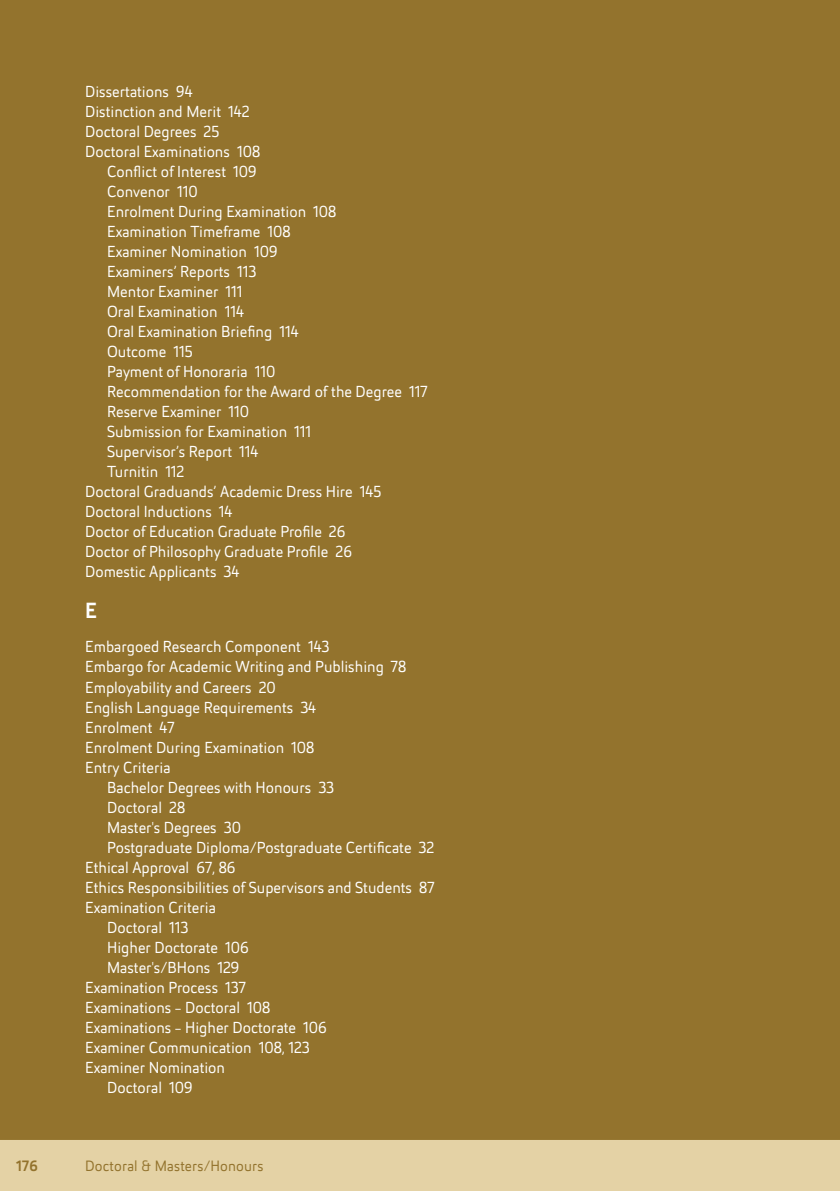
<style>
.page{position:relative;width:840px;height:1191px;background:#fff}
.page>*{position:absolute;margin:0;border:0;box-sizing:border-box;transform-origin:0 0}
.t1{font:500 22px "Helia Core";color:#fff}
.t2{font:16px "Helia Core";color:#fff}
.t3{font:15px "Helia Core";letter-spacing:.01em;color:#93732d}
.t4{font:500 15px "Helia Core";color:#93732d}
</style>
<div class="page">
<div style="left:0;top:0;width:839px;height:1191px;background:#93732d"></div>
<div style="left:0;top:1140px;width:839px;height:51px;background:#e4d2a5"></div>
<p class="t2" style="left:85px;top:81px;width:109px">Dissertations 94</p>
<p class="t2" style="left:85px;top:101px;width:166px">Distinction and Merit 142</p>
<p class="t2" style="left:85px;top:121px;width:136px">Doctoral Degrees 25</p>
<p class="t2" style="left:85px;top:141px;width:176px">Doctoral Examinations 108</p>
<p class="t2" style="left:107px;top:161px;width:151px">Conflict of Interest 109</p>
<p class="t2" style="left:107px;top:181px;width:92px">Convenor 110</p>
<p class="t2" style="left:107px;top:201px;width:230px">Enrolment During Examination 108</p>
<p class="t2" style="left:107px;top:221px;width:185px">Examination Timeframe 108</p>
<p class="t2" style="left:107px;top:241px;width:172px">Examiner Nomination 109</p>
<p class="t2" style="left:107px;top:261px;width:150px">Examiners’ Reports 113</p>
<p class="t2" style="left:107px;top:281px;width:137px">Mentor Examiner 111</p>
<p class="t2" style="left:107px;top:301px;width:138px">Oral Examination 114</p>
<p class="t2" style="left:107px;top:321px;width:193px">Oral Examination Briefing 114</p>
<p class="t2" style="left:107px;top:341px;width:87px">Outcome 115</p>
<p class="t2" style="left:107px;top:361px;width:170px">Payment of Honoraria 110</p>
<p class="t2" style="left:107px;top:381px;width:322px">Recommendation for the Award of the Degree 117</p>
<p class="t2" style="left:107px;top:401px;width:144px">Reserve Examiner 110</p>
<p class="t2" style="left:107px;top:421px;width:205px">Submission for Examination 111</p>
<p class="t2" style="left:107px;top:441px;width:153px">Supervisor’s Report 114</p>
<p class="t2" style="left:107px;top:461px;width:79px">Turnitin 112</p>
<p class="t2" style="left:85px;top:481px;width:297px">Doctoral Graduands’ Academic Dress Hire 145</p>
<p class="t2" style="left:85px;top:501px;width:149px">Doctoral Inductions 14</p>
<p class="t2" style="left:85px;top:521px;width:262px">Doctor of Education Graduate Profile 26</p>
<p class="t2" style="left:85px;top:541px;width:268px">Doctor of Philosophy Graduate Profile 26</p>
<p class="t2" style="left:85px;top:561px;width:156px">Domestic Applicants 34</p>
<h1 class="t1" style="left:85px;top:595px;width:13px">E</h1>
<p class="t2" style="left:85px;top:636px;width:246px">Embargoed Research Component 143</p>
<p class="t2" style="left:85px;top:656px;width:322px">Embargo for Academic Writing and Publishing 78</p>
<p class="t2" style="left:85px;top:676px;width:192px">Employability and Careers 20</p>
<p class="t2" style="left:85px;top:696px;width:232px">English Language Requirements 34</p>
<p class="t2" style="left:85px;top:716px;width:91px">Enrolment 47</p>
<p class="t2" style="left:85px;top:736px;width:230px">Enrolment During Examination 108</p>
<p class="t2" style="left:85px;top:756px;width:87px">Entry Criteria</p>
<p class="t2" style="left:107px;top:776px;width:228px">Bachelor Degrees with Honours 33</p>
<p class="t2" style="left:107px;top:796px;width:80px">Doctoral 28</p>
<p class="t2" style="left:107px;top:816px;width:135px">Master's Degrees 30</p>
<p class="t2" style="left:107px;top:836px;width:328px">Postgraduate Diploma/Postgraduate Certificate 32</p>
<p class="t2" style="left:85px;top:856px;width:152px">Ethical Approval 67, 86</p>
<p class="t2" style="left:85px;top:876px;width:351px">Ethics Responsibilities of Supervisors and Students 87</p>
<p class="t2" style="left:85px;top:896px;width:132px">Examination Criteria</p>
<p class="t2" style="left:107px;top:916px;width:83px">Doctoral 113</p>
<p class="t2" style="left:107px;top:936px;width:143px">Higher Doctorate 106</p>
<p class="t2" style="left:107px;top:956px;width:134px">Master's/BHons 129</p>
<p class="t2" style="left:85px;top:976px;width:162px">Examination Process 137</p>
<p class="t2" style="left:85px;top:996px;width:187px">Examinations - Doctoral 108</p>
<p class="t2" style="left:85px;top:1016px;width:243px">Examinations - Higher Doctorate 106</p>
<p class="t2" style="left:85px;top:1036px;width:226px">Examiner Communication 108, 123</p>
<p class="t2" style="left:85px;top:1056px;width:141px">Examiner Nomination</p>
<p class="t2" style="left:107px;top:1076px;width:87px">Doctoral 109</p>
<p class="t4" style="left:16px;top:1155px;width:23px">176</p>
<p class="t3" style="left:85px;top:1156px;width:180px">Doctoral &amp; Masters/Honours</p>
</div>
